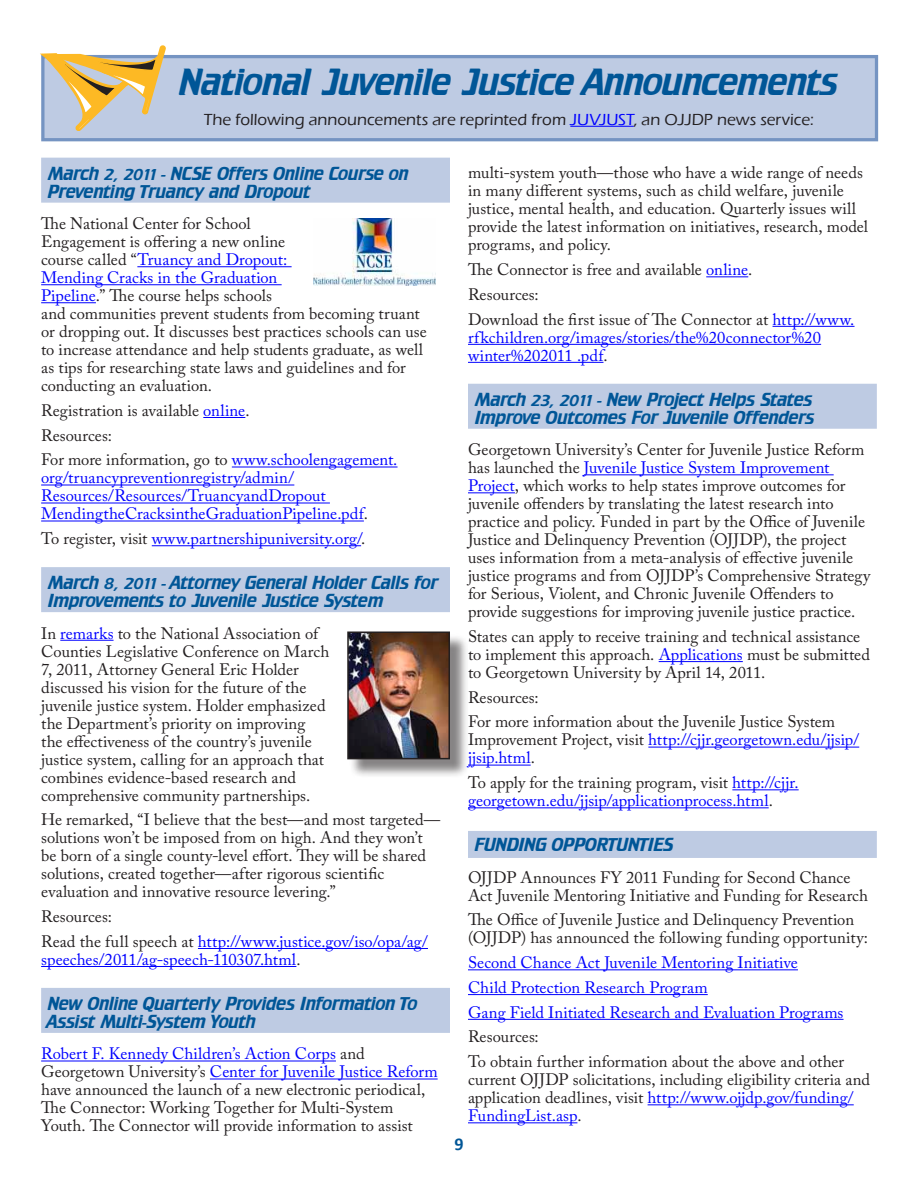
<style>
.page{position:relative;width:918px;height:1188px;background:#fff}
.page>*{position:absolute;margin:0;border:0;box-sizing:border-box;transform-origin:0 0}
.t1{font:33px "Crillee";letter-spacing:-.015em;color:#005697}
.t2{font:700 18px "Calibri";color:#005697}
.t3{font:16.5px/18px "Adobe Caslon Pro";color:#231f20}
.t4{font:16.5px/18px "Adobe Caslon Pro";letter-spacing:.005em;color:#00f}
.t5{font:16.5px/18px "Crillee";letter-spacing:-.015em;color:#005697}
.t6{font:500 16.5px "Eras ITC";color:#231f20}
.s1{color:#00f}
.s2{color:#231f20}
</style>
<div class="page">
<div style="left:41px;top:55px;width:837px;height:86px;background:#becbe3;border:3px solid #7594c2"></div>
<hr style="left:570px;top:126px;width:64px;height:1px;background:#00f">
<svg style="left:40px;top:45px;width:127px;height:113px"></svg>
<div style="left:41px;top:158px;width:409px;height:45px;background:#becbe3"></div>
<hr style="left:137px;top:266px;width:155px;height:1px;background:#00f">
<hr style="left:41px;top:284px;width:241px;height:1px;background:#00f">
<hr style="left:41px;top:302px;width:55px;height:1px;background:#00f">
<hr style="left:203px;top:417px;width:42px;height:1px;background:#00f">
<hr style="left:232px;top:467px;width:166px;height:1px;background:#00f">
<hr style="left:41px;top:485px;width:253px;height:1px;background:#00f">
<hr style="left:41px;top:503px;width:289px;height:1px;background:#00f">
<hr style="left:41px;top:521px;width:323px;height:1px;background:#00f">
<hr style="left:152px;top:545px;width:209px;height:1px;background:#00f">
<div style="left:41px;top:567px;width:409px;height:45px;background:#becbe3"></div>
<hr style="left:60px;top:640px;width:54px;height:1px;background:#00f">
<hr style="left:198px;top:948px;width:230px;height:1px;background:#00f">
<hr style="left:41px;top:966px;width:255px;height:1px;background:#00f">
<div style="left:41px;top:988px;width:409px;height:45px;background:#becbe3"></div>
<hr style="left:41px;top:1061px;width:295px;height:1px;background:#00f">
<hr style="left:210px;top:1079px;width:228px;height:1px;background:#00f">
<hr style="left:706px;top:276px;width:42px;height:1px;background:#00f">
<hr style="left:773px;top:326px;width:82px;height:1px;background:#00f">
<hr style="left:468px;top:344px;width:353px;height:1px;background:#00f">
<hr style="left:468px;top:362px;width:136px;height:1px;background:#00f">
<div style="left:468px;top:384px;width:409px;height:45px;background:#becbe3"></div>
<hr style="left:584px;top:474px;width:250px;height:1px;background:#00f">
<hr style="left:468px;top:492px;width:47px;height:1px;background:#00f">
<hr style="left:659px;top:661px;width:84px;height:1px;background:#00f">
<hr style="left:648px;top:747px;width:211px;height:1px;background:#00f">
<hr style="left:468px;top:765px;width:63px;height:1px;background:#00f">
<hr style="left:732px;top:789px;width:67px;height:1px;background:#00f">
<hr style="left:468px;top:807px;width:301px;height:1px;background:#00f">
<div style="left:468px;top:831px;width:409px;height:27px;background:#becbe3"></div>
<hr style="left:468px;top:969px;width:330px;height:1px;background:#00f">
<hr style="left:468px;top:994px;width:240px;height:1px;background:#00f">
<hr style="left:468px;top:1019px;width:376px;height:1px;background:#00f">
<hr style="left:648px;top:1104px;width:206px;height:1px;background:#00f">
<hr style="left:468px;top:1122px;width:109px;height:1px;background:#00f">
<img style="left:314px;top:219px;width:121px;height:66px">
<div style="left:350px;top:634px;width:119px;height:144px;background:#231f20;opacity:.55"></div>
<img style="left:350px;top:635px;width:97px;height:121px">
<div style="left:347px;top:632px;width:103px;height:127px;border:2px solid #231f20"></div>
<h1 class="t1" style="left:179px;top:60px;width:661px">National Juvenile Justice Announcements</h1>
<p class="t6" style="left:204px;top:110px;width:611px">The following announcements are reprinted from <span class="s1">JUVJUST</span>, an OJJDP news service:</p>
<p class="t5" style="left:48px;top:164px;width:362px">March 2, 2011 - NCSE Offers Online Course on<br>Preventing Truancy and Dropout</p>
<p class="t3" style="left:41px;top:214px;width:387px">The National Center for School<br>Engagement is offering a new online<br>course called “<span class="s1">Truancy and Dropout:<br>Mending Cracks in the Graduation<br>Pipeline</span>.” The course helps schools<br>and communities prevent students from becoming truant or dropping out. It discusses best practices schools can use to increase attendance and help students graduate, as well as tips for researching state laws and guidelines and for conducting an evaluation.</p>
<p class="t3" style="left:41px;top:398px;width:358px;line-height:24.8px">Registration is available <span class="s1">online</span>.<br>Resources:<br>For more information, go to <span class="s1">www.schoolengagement.</span></p>
<p class="t4" style="left:41px;top:469px;width:328px">org/truancypreventionregistry/admin/<br>Resources/Resources/TruancyandDropout<br>MendingtheCracksintheGraduationPipeline.pdf<span class="s2">.</span></p>
<p class="t4" style="left:41px;top:529px;width:326px"><span class="s2">To register, visit</span> www.partnershipuniversity.org/<span class="s2">.</span></p>
<p class="t5" style="left:48px;top:573px;width:392px">March 8, 2011 - Attorney General Holder Calls for<br>Improvements to Juvenile Justice System</p>
<p class="t3" style="left:41px;top:624px;width:290px">In <span class="s1">remarks</span> to the National Association of Counties Legislative Conference on March 7, 2011, Attorney General Eric Holder discussed his vision for the future of the juvenile justice system. Holder emphasized the Department’s priority on improving the effectiveness of the country’s juvenile justice system, calling for an approach that combines evidence-based research and comprehensive community partnerships.</p>
<p class="t3" style="left:41px;top:811px;width:401px">He remarked, “I believe that the best—and most targeted— solutions won’t be imposed from on high. And they won’t be born of a single county-level effort. They will be shared solutions, created together—after rigorous scientific evaluation and innovative resource levering.”</p>
<p class="t4" style="left:41px;top:904px;width:388px;line-height:24.8px"><span class="s2">Resources:<br>Read the full speech at</span> http://www.justice.gov/iso/opa/ag/</p>
<p class="t4" style="left:41px;top:950px;width:261px">speeches/2011/ag-speech-110307.html<span class="s2">.</span></p>
<p class="t5" style="left:48px;top:994px;width:371px">New Online Quarterly Provides Information To<br>Assist Multi-System Youth</p>
<p class="t3" style="left:41px;top:1045px;width:398px"><span class="s1">Robert F. Kennedy Children’s Action Corps</span> and Georgetown University’s <span class="s1">Center for Juvenile Justice Reform </span>have announced the launch of a new electronic periodical, The Connector: Working Together for Multi-System Youth. The Connector will provide information to assist</p>
<p class="t3" style="left:468px;top:164px;width:402px">multi-system youth—those who have a wide range of needs in many different systems, such as child welfare, juvenile justice, mental health, and education. Quarterly issues will provide the latest information on initiatives, research, model programs, and policy.</p>
<p class="t3" style="left:468px;top:257px;width:388px;line-height:24.8px">The Connector is free and available <span class="s1">online</span>.<br>Resources:<br>Download the first issue of The Connector at <span class="s1">http://www.</span></p>
<p class="t4" style="left:468px;top:328px;width:355px">rfkchildren.org/images/stories/the%20connector%20 winter%202011 .pdf<span class="s2">.</span></p>
<p class="t5" style="left:475px;top:390px;width:341px">March 23, 2011 - New Project Helps States<br>Improve Outcomes For Juvenile Offenders</p>
<p class="t3" style="left:468px;top:441px;width:404px">Georgetown University’s Center for Juvenile Justice Reform has launched the <span class="s1">Juvenile Justice System Improvement Project</span>, which works to help states improve outcomes for juvenile offenders by translating the latest research into practice and policy. Funded in part by the Office of Juvenile Justice and Delinquency Prevention (OJJDP), the project uses information from a meta-analysis of effective juvenile justice programs and from OJJDP’s Comprehensive Strategy for Serious, Violent, and Chronic Juvenile Offenders to provide suggestions for improving juvenile justice practice.</p>
<p class="t3" style="left:468px;top:627px;width:404px">States can apply to receive training and technical assistance to implement this approach. <span class="s1">Applications</span> must be submitted to Georgetown University by April 14, 2011.</p>
<p class="t3" style="left:468px;top:685px;width:369px;line-height:24.8px">Resources:<br>For more information about the Juvenile Justice System</p>
<p class="t4" style="left:468px;top:731px;width:393px"><span class="s2">Improvement Project, visit</span> http://cjjr.georgetown.edu/jjsip/ jjsip.html<span class="s2">.</span></p>
<p class="t4" style="left:468px;top:774px;width:332px"><span class="s2">To apply for the training program, visit</span> http://cjjr. georgetown.edu/jjsip/applicationprocess.html<span class="s2">.</span></p>
<p class="t5" style="left:475px;top:835px;width:200px">FUNDING OPPORTUNTIES</p>
<p class="t3" style="left:468px;top:868px;width:402px">OJJDP Announces FY 2011 Funding for Second Chance<br>Act Juvenile Mentoring Initiative and Funding for Research</p>
<p class="t3" style="left:468px;top:911px;width:402px">The Office of Juvenile Justice and Delinquency Prevention (OJJDP) has announced the following funding opportunity:</p>
<p class="t4" style="left:468px;top:950px;width:377px;line-height:24.8px">Second Chance Act Juvenile Mentoring Initiative<br>Child Protection Research Program<br>Gang Field Initiated Research and Evaluation Programs</p>
<p class="t3" style="left:468px;top:1024px;width:378px;line-height:24.8px">Resources:<br>To obtain further information about the above and other</p>
<p class="t3" style="left:468px;top:1071px;width:404px">current OJJDP solicitations, including eligibility criteria and application deadlines, visit <span class="s1">http://www.ojjdp.gov/funding/<br>FundingList.asp</span>.</p>
<p class="t2" style="left:454px;top:1132px;width:11px">9</p>
</div>
